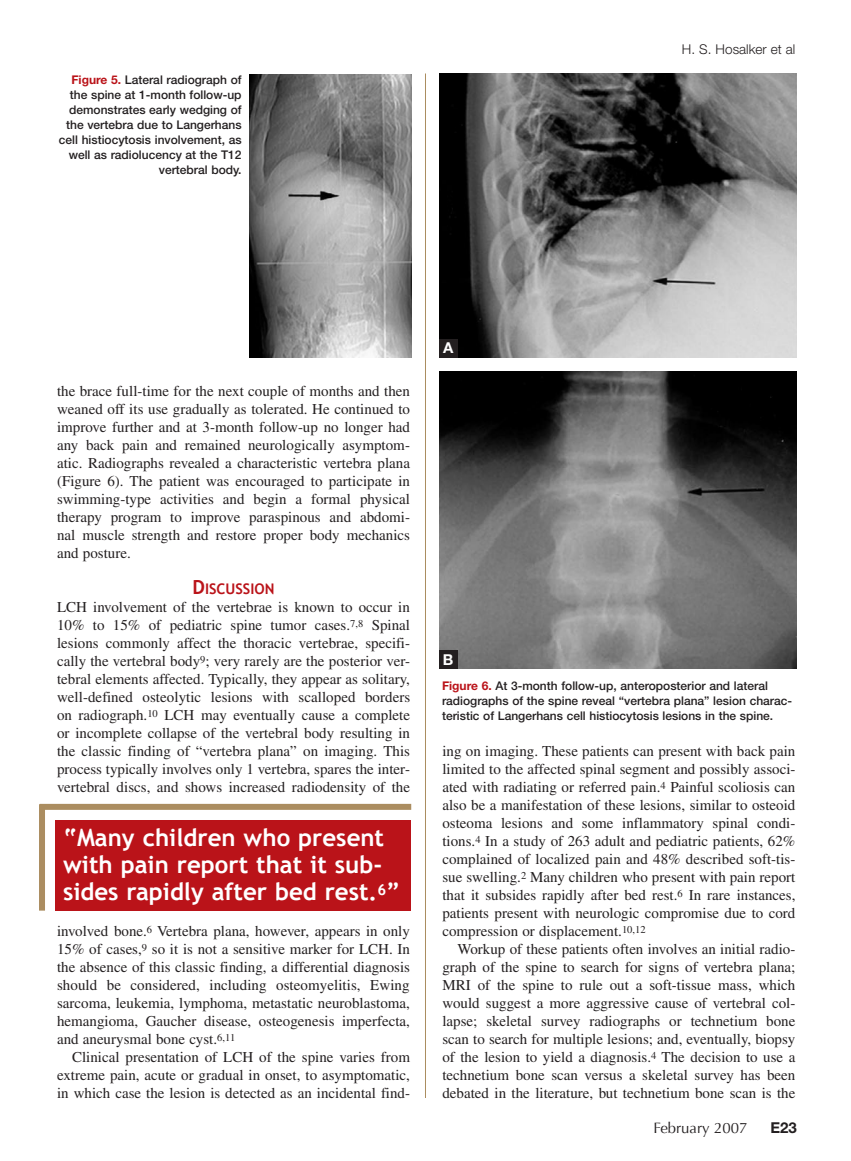
<style>
.page{position:relative;width:851px;height:1161px;background:#fff}
.page>*{position:absolute;margin:0;border:0;box-sizing:border-box;transform-origin:0 0}
.t1{font:700 24px/27px "Trebuchet MS";color:#fff}
.t2{font:15px/18px "Times";color:#231f20;text-align:justify}
.t3{font:15px "Optima";color:#231f20}
.t4{font:700 15px "Helvetica Neue";color:#231f20}
.t5{font:700 15px "Helvetica Neue";color:#fff}
.t6{font:700 14.7px "Trebuchet MS";color:#ba1319}
.t7{font:300 13.5px "Helvetica Neue";color:#231f20}
.t8{font:500 12px/15px "Helvetica Neue";color:#231f20;text-align:right}
.s1{font-weight:700;color:#ba1319}
.s2{font-size:19.5px}
</style>
<div class="page">
<hr style="left:425px;top:74px;width:1px;height:1024px;background:#ab8d60">
<img style="left:249px;top:74px;width:163px;height:284px">
<img style="left:439px;top:74px;width:357px;height:284px">
<img style="left:439px;top:371px;width:357px;height:298px">
<div style="left:439px;top:339px;width:18px;height:19px;background:#231f20"></div>
<div style="left:439px;top:650px;width:18px;height:19px;background:#231f20"></div>
<div style="left:56px;top:820px;width:355px;height:91px;background:#ba1319"></div>
<div style="left:40px;top:804px;width:371px;height:6px;background:#ab8d60"></div>
<div style="left:39px;top:804px;width:6px;height:107px;background:#ab8d60"></div>
<p class="t8" style="left:59px;top:72px;width:184px"><span class="s1">Figure 5.</span> Lateral radiograph of the spine at 1-month follow-up demonstrates early wedging of the vertebra due to Langerhans cell histiocytosis involvement, as well as radiolucency at the T12 vertebral body.</p>
<p class="t7" style="left:681px;top:41px;width:115px">H. S. Hosalker et al</p>
<p class="t2" style="left:57px;top:382px;width:354px">the brace full-time for the next couple of months and then weaned off its use gradually as tolerated. He continued to improve further and at 3-month follow-up no longer had any back pain and remained neurologically asymptom&shy;atic. Radiographs revealed a characteristic vertebra plana (Figure 6). The patient was encouraged to participate in swimming-type activities and begin a formal physical therapy program to improve paraspinous and abdomi&shy;nal muscle strength and restore proper body mechanics and posture.</p>
<p class="t6" style="left:192px;top:580px;width:83px"><span class="s2">D</span>iscussion</p>
<p class="t2" style="left:57px;top:598px;width:355px">LCH involvement of the vertebrae is known to occur in 10% to 15% of pediatric spine tumor cases.<sup>7,8</sup> Spinal lesions commonly affect the thoracic vertebrae, specifi&shy;cally the vertebral body<sup>9</sup>; very rarely are the posterior ver&shy;tebral elements affected. Typically, they appear as solitary, well-defined osteolytic lesions with scalloped borders on radiograph.<sup>10</sup> LCH may eventually cause a complete or incomplete collapse of the vertebral body resulting in the classic finding of “vertebra plana” on imaging. This process typically involves only 1 vertebra, spares the inter&shy;vertebral discs, and shows increased radiodensity of the</p>
<h1 class="t1" style="left:63px;top:824px;width:339px">“Many children who present with pain report that it sub&shy;sides rapidly after bed rest.<sup>6</sup>”</h1>
<p class="t2" style="left:57px;top:922px;width:354px">involved bone.<sup>6</sup> Vertebra plana, however, appears in only 15% of cases,<sup>9</sup> so it is not a sensitive marker for LCH. In the absence of this classic finding, a differential diagnosis should be considered, including osteomyelitis, Ewing sarcoma, leukemia, lymphoma, metastatic neuroblastoma, hemangioma, Gaucher disease, osteogenesis imperfecta, and aneurysmal bone cyst.<sup>6,11</sup></p>
<p class="t2" style="left:57px;top:1048px;width:354px;text-indent:15px">Clinical presentation of LCH of the spine varies from extreme pain, acute or gradual in onset, to asymptomatic, in which case the lesion is detected as an incidental find-</p>
<p class="t5" style="left:443px;top:339px;width:12px">A</p>
<p class="t5" style="left:443px;top:650px;width:12px">B</p>
<p class="t8" style="left:442px;top:678px;width:351px;text-align:left"><span class="s1">Figure 6.</span> At 3-month follow-up, anteroposterior and lateral radiographs of the spine reveal “vertebra plana” lesion charac&shy;teristic of Langerhans cell histiocytosis lesions in the spine.</p>
<p class="t2" style="left:442px;top:742px;width:354px">ing on imaging. These patients can present with back pain limited to the affected spinal segment and possibly associ&shy;ated with radiating or referred pain.<sup>4</sup> Painful scoliosis can also be a manifestation of these lesions, similar to osteoid osteoma lesions and some inflammatory spinal condi&shy;tions.<sup>4</sup> In a study of 263 adult and pediatric patients, 62% complained of localized pain and 48% described soft-tis&shy;sue swelling.<sup>2</sup> Many children who present with pain report that it subsides rapidly after bed rest.<sup>6</sup> In rare instances, patients present with neurologic compromise due to cord compression or displacement.<sup>10,12</sup></p>
<p class="t2" style="left:442px;top:940px;width:354px;text-indent:15px">Workup of these patients often involves an initial radio&shy;graph of the spine to search for signs of vertebra plana; MRI of the spine to rule out a soft-tissue mass, which would suggest a more aggressive cause of vertebral col&shy;lapse; skeletal survey radiographs or technetium bone scan to search for multiple lesions; and, eventually, biopsy of the lesion to yield a diagnosis.<sup>4</sup> The decision to use a technetium bone scan versus a skeletal survey has been debated in the literature, but technetium bone scan is the</p>
<p class="t3" style="left:653px;top:1119px;width:95px">February 2007</p>
<p class="t4" style="left:770px;top:1118px;width:28px">E23</p>
</div>
